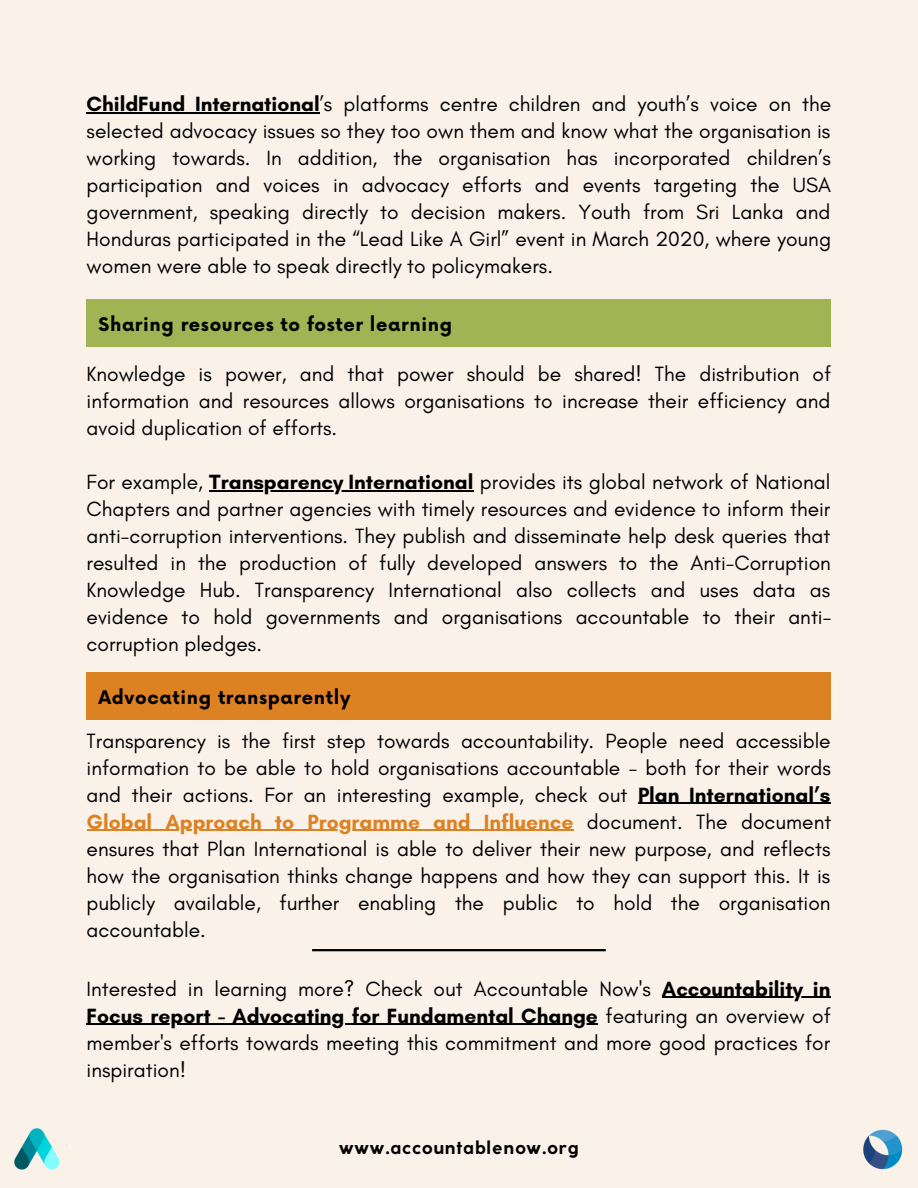
<style>
.page{position:relative;width:918px;height:1188px;background:#faf2e9}
.page>*{position:absolute;margin:0;border:0;box-sizing:border-box;transform-origin:0 0}
.t1{font:21px/27px "Glacial Indifference";color:#000;text-align:justify}
.t2{font:700 18.3px "Now";letter-spacing:.035em;color:#000}
.t3{font:700 18.3px "Coco Gothic";letter-spacing:.035em;color:#000}
.s1{font-weight:700}
.s2{font-weight:700;color:#dd8223}
</style>
<div class="page">
<hr style="left:87px;top:112px;width:233px;height:1px;background:#000">
<div style="left:87px;top:299px;width:744px;height:47px;background:#a0b453"></div>
<div style="left:87px;top:673px;width:744px;height:47px;background:#dd8223"></div>
<hr style="left:312px;top:949px;width:294px;height:2px;background:#000">
<img style="left:14px;top:1128px;width:46px;height:42px">
<img style="left:863px;top:1129px;width:40px;height:41px">
<hr style="left:638px;top:803px;width:176px;height:1px;background:#000">
<svg style="left:814px;top:803px;width:16px;height:1px"></svg>
<hr style="left:87px;top:830px;width:486px;height:1px;background:#dd8223">
<hr style="left:209px;top:490px;width:264px;height:1px;background:#000">
<hr style="left:662px;top:997px;width:169px;height:1px;background:#000">
<hr style="left:87px;top:1024px;width:511px;height:1px;background:#000">
<p class="t1" style="left:87px;top:90px;width:746px"><span class="s1">ChildFund International</span>’s platforms centre children and youth’s voice on the selected advocacy issues so they too own them and know what the organisation is working towards. In addition, the organisation has incorporated children’s participation and voices in advocacy efforts and events targeting the USA government, speaking directly to decision makers. Youth from Sri Lanka and Honduras participated in the “Lead Like A Girl” event in March 2020, where young women were able to speak directly to policymakers.</p>
<p class="t2" style="left:99px;top:314px;width:355px">Sharing resources to foster learning</p>
<p class="t1" style="left:87px;top:360px;width:746px">Knowledge is power, and that power should be shared! The distribution of information and resources allows organisations to increase their efficiency and avoid duplication of efforts.</p>
<p class="t1" style="left:87px;top:468px;width:746px">For example, <span class="s1">Transparency International</span> provides its global network of National Chapters and partner agencies with timely resources and evidence to inform their anti-corruption interventions. They publish and disseminate help desk queries that resulted in the production of fully developed answers to the Anti-Corruption Knowledge Hub. Transparency International also collects and uses data as evidence to hold governments and organisations accountable to their anti&shy;corruption pledges.</p>
<p class="t2" style="left:99px;top:688px;width:253px">Advocating transparently</p>
<p class="t1" style="left:87px;top:727px;width:746px">Transparency is the first step towards accountability. People need accessible information to be able to hold organisations accountable - both for their words and their actions. For an interesting example, check out <span class="s1">Plan International’s </span><span class="s2">Global Approach to Programme and Influence</span> document. The document ensures that Plan International is able to deliver their new purpose, and reflects how the organisation thinks change happens and how they can support this. It is publicly available, further enabling the public to hold the organisation accountable.</p>
<p class="t1" style="left:87px;top:975px;width:746px">Interested in learning more? Check out Accountable Now's <span class="s1">Accountability in Focus report - Advocating for Fundamental Change</span> featuring an overview of member's efforts towards meeting this commitment and more good practices for inspiration!</p>
<p class="t3" style="left:339px;top:1140px;width:241px">www.accountablenow.org</p>
</div>
